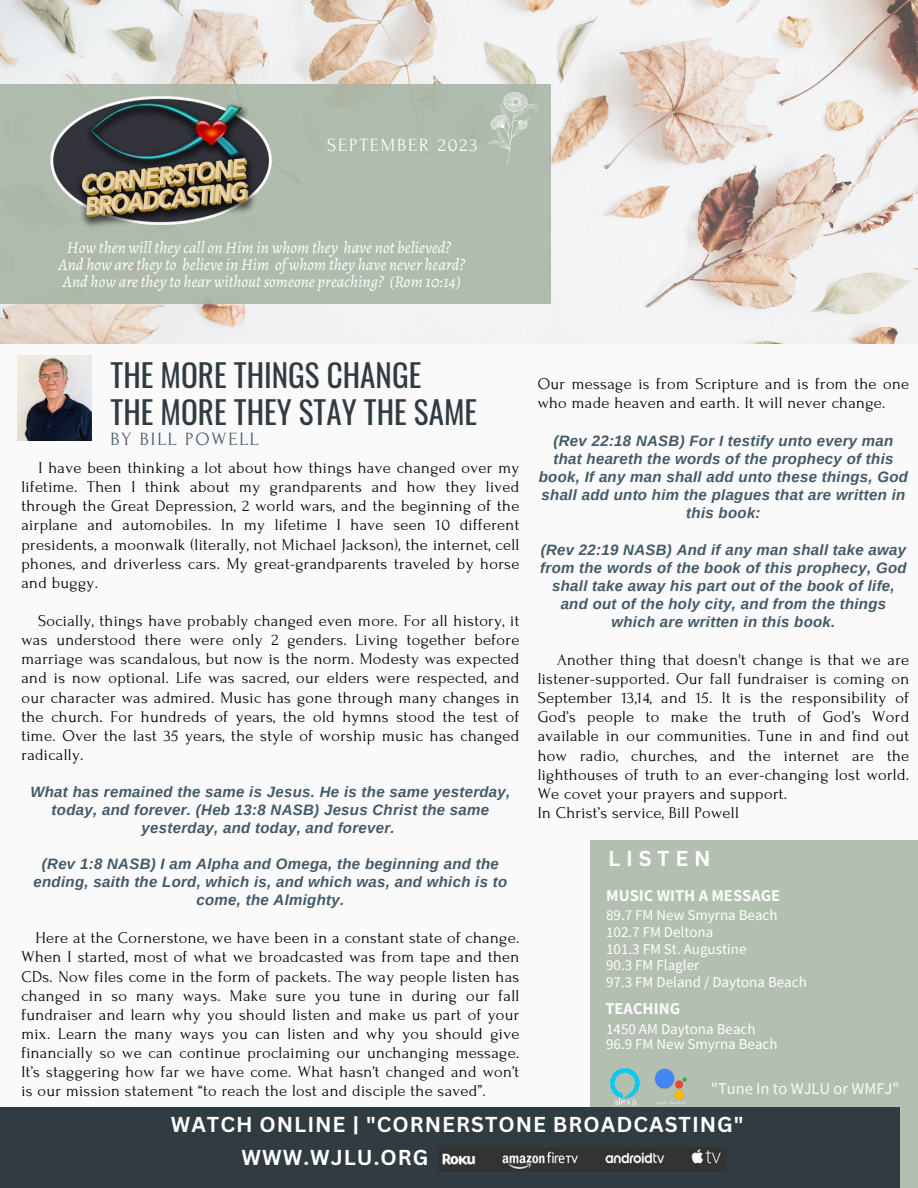
<style>
.page{position:relative;width:918px;height:1188px;background:#fafafa}
.page>*{position:absolute;margin:0;border:0;box-sizing:border-box;transform-origin:0 0}
.t1{font:31.2px "Oswald";color:#313b42}
.t2{font:700 21px "Canva Sans";letter-spacing:.05em;color:#fff}
.t3{font:18.75px "Forum";letter-spacing:.1em;color:#fff}
.t4{font:18.6px "Forum";letter-spacing:.1em;color:#435967}
.t5{font:16.5px/19.2px "Forum";letter-spacing:.02em;color:#000;text-align:justify}
.t6{font:italic 16.5px "Alegreya";color:#fff}
.t7{font:700 16.5px "Source Sans Pro";color:#fafafa}
.t8{font:16.5px "Source Sans Pro";color:#fafafa}
.t9{font:italic 700 15px/18px "Arimo";letter-spacing:.02em;color:#435967;text-align:center}
.t10{font:15px "Source Sans Pro";color:#fff}
</style>
<div class="page">
<div style="left:590px;top:840px;width:328px;height:348px;background:#b3bfb1"></div>
<img style="left:0;top:0;width:918px;height:343px">
<div style="left:0;top:84px;width:550px;height:219px;background:#afbcae"></div>
<div style="left:0;top:1107px;width:900px;height:81px;background:#313b42"></div>
<img style="left:44px;top:92px;width:236px;height:138px">
<img style="left:438px;top:1147px;width:288px;height:24px">
<img style="left:610px;top:1068px;width:30px;height:38px">
<img style="left:655px;top:1068px;width:32px;height:37px">
<img style="left:18px;top:355px;width:74px;height:86px">
<svg style="left:488px;top:92px;width:50px;height:73px"></svg>
<p class="t3" style="left:327px;top:135px;width:152px">SEPTEMBER 2023</p>
<p class="t6" style="left:67px;top:237px;width:386px">How then will they call on Him in whom they have not believed?</p>
<p class="t6" style="left:59px;top:253px;width:408px">And how are they to believe in Him of whom they have never heard?</p>
<p class="t6" style="left:63px;top:270px;width:400px">And how are they to hear without someone preaching? (Rom 10:14)</p>
<p class="t1" style="left:111px;top:351px;width:312px">THE MORE THINGS CHANGE</p>
<p class="t1" style="left:111px;top:388px;width:368px">THE MORE THEY STAY THE SAME</p>
<p class="t4" style="left:111px;top:429px;width:150px">BY BILL POWELL</p>
<p class="t5" style="left:21px;top:458px;width:499px;text-indent:17px">I have been thinking a lot about how things have changed over my lifetime. Then I think about my grandparents and how they lived through the Great Depression, 2 world wars, and the beginning of the airplane and automobiles. In my lifetime I have seen 10 different presidents, a moonwalk (literally, not Michael Jackson), the internet, cell phones, and driverless cars. My great-grandparents traveled by horse and buggy.</p>
<p class="t5" style="left:21px;top:611px;width:499px;text-indent:17px">Socially, things have probably changed even more. For all history, it was understood there were only 2 genders. Living together before marriage was scandalous, but now is the norm. Modesty was expected and is now optional. Life was sacred, our elders were respected, and our character was admired. Music has gone through many changes in the church. For hundreds of years, the old hymns stood the test of time. Over the last 35 years, the style of worship music has changed radically.</p>
<p class="t9" style="left:30px;top:783px;width:481px">What has remained the same is Jesus. He is the same yesterday, today, and forever. (Heb 13:8 NASB) Jesus Christ the same yesterday, and today, and forever.</p>
<p class="t9" style="left:34px;top:855px;width:475px">(Rev 1:8 NASB) I am Alpha and Omega, the beginning and the ending, saith the Lord, which is, and which was, and which is to come, the Almighty.</p>
<p class="t5" style="left:21px;top:929px;width:499px;text-indent:14px">Here at the Cornerstone, we have been in a constant state of change.<br>When I started, most of what we broadcasted was from tape and then CDs. Now files come in the form of packets. The way people listen has changed in so many ways. Make sure you tune in during our fall fundraiser and learn why you should listen and make us part of your mix. Learn the many ways you can listen and why you should give financially so we can continue proclaiming our unchanging message.<br>It’s staggering how far we have come. What hasn’t changed and won’t is our mission statement “to reach the lost and disciple the saved”.</p>
<p class="t5" style="left:538px;top:375px;width:373px">Our message is from Scripture and is from the one who made heaven and earth. It will never change.</p>
<p class="t9" style="left:539px;top:431px;width:371px">(Rev 22:18 NASB) For I testify unto every man that heareth the words of the prophecy of this book, If any man shall add unto these things, God shall add unto him the plagues that are written in this book:</p>
<p class="t9" style="left:540px;top:540px;width:368px">(Rev 22:19 NASB) And if any man shall take away from the words of the book of this prophecy, God shall take away his part out of the book of life, and out of the holy city, and from the things which are written in this book.</p>
<p class="t5" style="left:538px;top:650px;width:373px;text-indent:19px">Another thing that doesn't change is that we are listener-supported. Our fall fundraiser is coming on September 13,14, and 15. It is the responsibility of God’s people to make the truth of God’s Word available in our communities. Tune in and find out how radio, churches, and the internet are the lighthouses of truth to an ever-changing lost world.<br>We covet your prayers and support.</p>
<p class="t5" style="left:538px;top:803px;width:203px">In Christ’s service, Bill Powell</p>
<p class="t2" style="left:608px;top:844px;width:104px">LISTEN</p>
<p class="t7" style="left:606px;top:885px;width:176px">MUSIC WITH A MESSAGE</p>
<p class="t10" style="left:606px;top:905px;width:173px">89.7 FM New Smyrna Beach</p>
<p class="t10" style="left:606px;top:922px;width:109px">102.7 FM Deltona</p>
<p class="t10" style="left:606px;top:939px;width:142px">101.3 FM St. Augustine</p>
<p class="t10" style="left:606px;top:956px;width:95px">90.3 FM Flagler</p>
<p class="t10" style="left:606px;top:973px;width:202px">97.3 FM Deland / Daytona Beach</p>
<p class="t7" style="left:605px;top:998px;width:76px">TEACHING</p>
<p class="t10" style="left:606px;top:1019px;width:151px">1450 AM Daytona Beach</p>
<p class="t10" style="left:606px;top:1035px;width:173px">96.9 FM New Smyrna Beach</p>
<p class="t8" style="left:711px;top:1078px;width:190px">"Tune In to WJLU or WMFJ"</p>
<p class="t2" style="left:171px;top:1109px;width:574px">WATCH ONLINE | "CORNERSTONE BROADCASTING"</p>
<p class="t2" style="left:242px;top:1143px;width:188px">WWW.WJLU.ORG</p>
</div>
